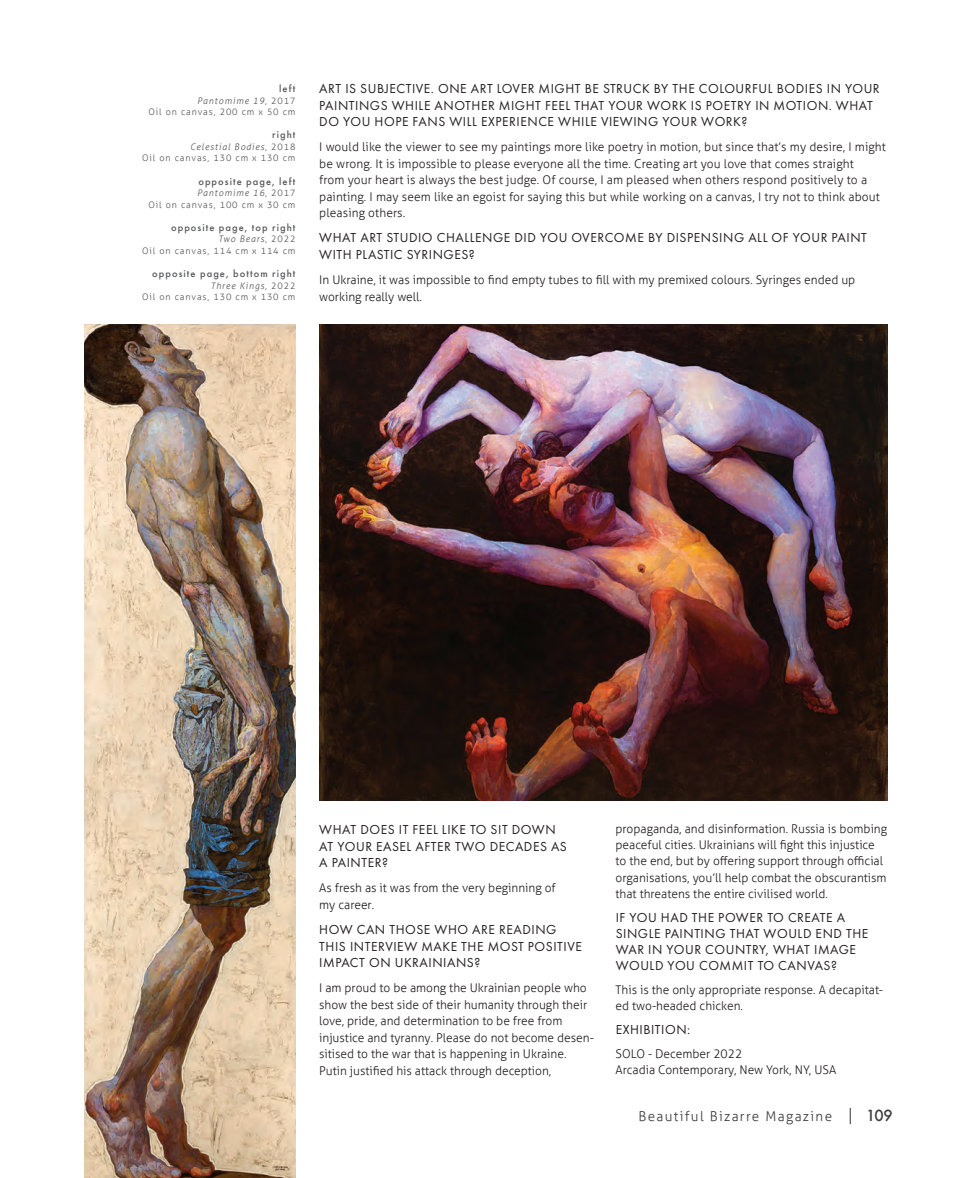
<style>
.page{position:relative;width:972px;height:1178px;background:#fff}
.page>*{position:absolute;margin:0;border:0;box-sizing:border-box;transform-origin:0 0}
.t1{font:13.5px/16.5px "Futura PT";letter-spacing:.04em;color:#231f20}
.t2{font:300 13.5px "Aller";letter-spacing:.1em;color:#3e3e3f}
.t3{font:300 12px/16.5px "Aller";color:#231f20}
.t4{font:500 10.5px "Futura PT";letter-spacing:.1em;color:#57585a}
.t5{font:300 9px/11.6px "Aller";letter-spacing:.1em;color:#57585a;text-align:right}
.s1{font-style:italic}
.s2{font-size:16.5px}
.s3{font-family:"Futura";font-weight:500;font-size:15px}
</style>
<div class="page">
<img style="left:319px;top:324px;width:569px;height:476px">
<img style="left:84px;top:324px;width:211px;height:853px">
<p class="t4" style="left:279px;top:82px;width:18px">left</p>
<p class="t5" style="left:148px;top:95px;width:149px"><span class="s1">Pantomime 19</span>, 2017<br>Oil on canvas, 200 cm x 50 cm</p>
<p class="t4" style="left:272px;top:128px;width:25px">right</p>
<p class="t5" style="left:142px;top:141px;width:155px"><span class="s1">Celestial Bodies</span>, 2018<br>Oil on canvas, 130 cm x 130 cm</p>
<p class="t4" style="left:198px;top:175px;width:99px">opposite page, left</p>
<p class="t5" style="left:148px;top:187px;width:149px"><span class="s1">Pantomime 16</span>, 2017<br>Oil on canvas, 100 cm x 30 cm</p>
<p class="t4" style="left:171px;top:221px;width:126px">opposite page, top right</p>
<p class="t5" style="left:142px;top:233px;width:155px"><span class="s1">Two Bears</span>, 2022<br>Oil on canvas, 114 cm x 114 cm</p>
<p class="t4" style="left:152px;top:267px;width:145px">opposite page, bottom right</p>
<p class="t5" style="left:142px;top:279px;width:155px"><span class="s1">Three Kings</span>, 2022<br>Oil on canvas, 130 cm x 130 cm</p>
<p class="t1" style="left:319px;top:80px;width:562px">ART IS SUBJECTIVE. ONE ART LOVER MIGHT BE STRUCK BY THE COLOURFUL BODIES IN YOUR<br>PAINTINGS WHILE ANOTHER MIGHT FEEL THAT YOUR WORK IS POETRY IN MOTION. WHAT<br>DO YOU HOPE FANS WILL EXPERIENCE WHILE VIEWING YOUR WORK?</p>
<p class="t3" style="left:319px;top:139px;width:568px">I would like the viewer to see my paintings more like poetry in motion, but since that’s my desire, I might be wrong. It is impossible to please everyone all the time. Creating art you love that comes straight<br>from your heart is always the best judge. Of course, I am pleased when others respond positively to a painting. I may seem like an egoist for saying this but while working on a canvas, I try not to think about pleasing others.</p>
<p class="t1" style="left:319px;top:229px;width:549px">WHAT ART STUDIO CHALLENGE DID YOU OVERCOME BY DISPENSING ALL OF YOUR PAINT<br>WITH PLASTIC SYRINGES?</p>
<p class="t3" style="left:319px;top:271px;width:538px">In Ukraine, it was impossible to find empty tubes to fill with my premixed colours. Syringes ended up working really well.</p>
<p class="t1" style="left:319px;top:821px;width:249px">WHAT DOES IT FEEL LIKE TO SIT DOWN<br>AT YOUR EASEL AFTER TWO DECADES AS<br>A PAINTER?</p>
<p class="t3" style="left:319px;top:879px;width:238px">As fresh as it was from the very beginning of my career.</p>
<p class="t1" style="left:319px;top:921px;width:264px">HOW CAN THOSE WHO ARE READING<br>THIS INTERVIEW MAKE THE MOST POSITIVE<br>IMPACT ON UKRAINIANS?</p>
<p class="t3" style="left:319px;top:979px;width:276px">I am proud to be among the Ukrainian people who show the best side of their humanity through their love, pride, and determination to be free from injustice and tyranny. Please do not become desen&shy;sitised to the war that is happening in Ukraine.<br>Putin justified his attack through deception,</p>
<p class="t3" style="left:616px;top:820px;width:273px">propaganda, and disinformation. Russia is bombing peaceful cities. Ukrainians will fight this injustice to the end, but by offering support through official organisations, you’ll help combat the obscurantism that threatens the entire civilised world.</p>
<p class="t1" style="left:616px;top:908px;width:254px">IF YOU HAD THE POWER TO CREATE A<br>SINGLE PAINTING THAT WOULD END THE<br>WAR IN YOUR COUNTRY, WHAT IMAGE<br>WOULD YOU COMMIT TO CANVAS?</p>
<p class="t3" style="left:616px;top:981px;width:269px">This is the only appropriate response. A decapitat&shy;ed two-headed chicken.</p>
<p class="t1" style="left:616px;top:1021px;width:76px">EXHIBITION:</p>
<p class="t3" style="left:616px;top:1045px;width:222px">SOLO - December 2022<br>Arcadia Contemporary, New York, NY, USA</p>
<p class="t2" style="left:638px;top:1107px;width:256px">Beautiful Bizarre Magazine <span class="s2">|</span> <span class="s3">109</span></p>
</div>
